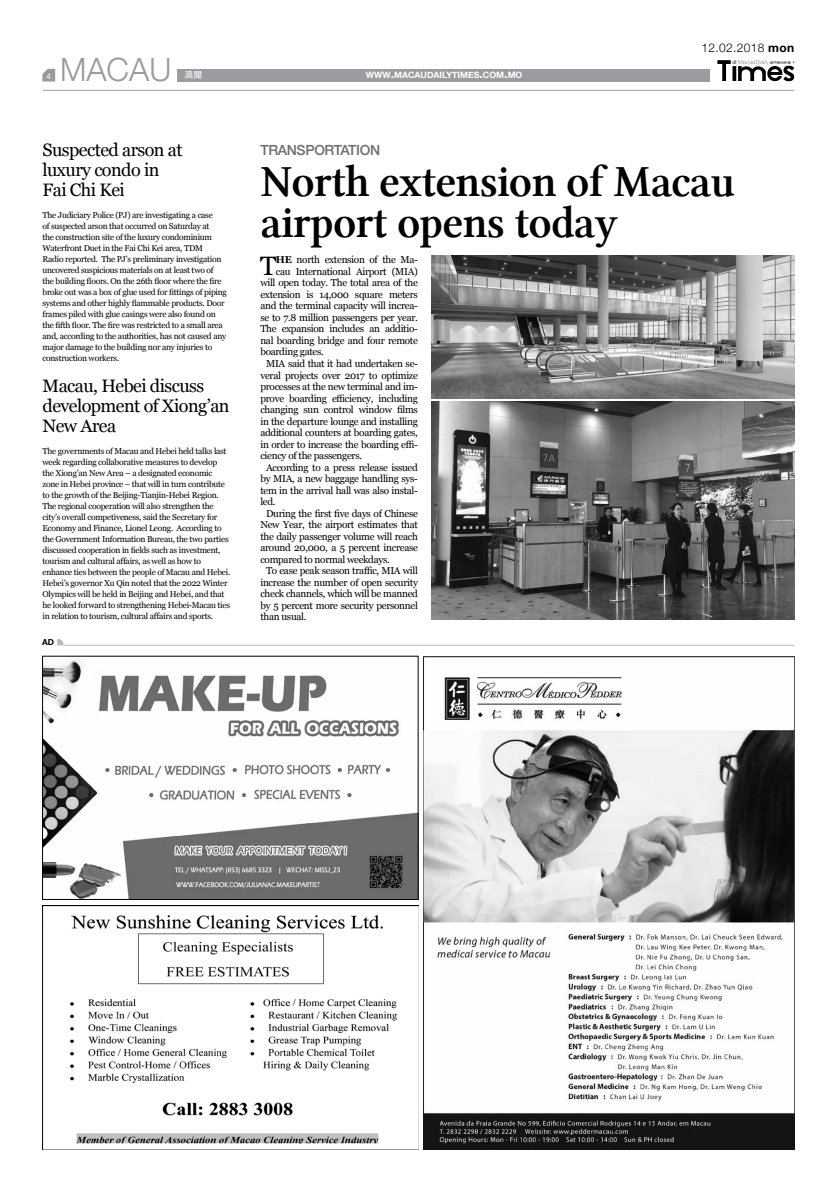
<style>
.page{position:relative;width:837px;height:1191px;background:#fff}
.page>*{position:absolute;margin:0;border:0;box-sizing:border-box;transform-origin:0 0}
.t1{font:45px/41px "Lin Libertine Z";letter-spacing:-.02em;color:#000}
.t2{font:300 32px "Helvetica Neue";color:#999b9e}
.t3{font:26.6px "Georgia";color:#000}
.t4{font:18px/20px "Georgia";letter-spacing:-.03em;color:#000}
.t5{font:500 14px "Helvetica Neue";letter-spacing:-.025em;color:#6d6e71}
.t6{font:300 12px "Helvetica Neue";letter-spacing:.025em;color:#000}
.t7{font:10px "Georgia";letter-spacing:-.03em;color:#000}
.t8{font:9px "Adobe Heiti Std";color:#fff}
.t9{font:700 8.8px "Helvetica Neue";color:#fff}
.t10{font:8.5px/11px "Georgia";letter-spacing:-.03em;color:#000}
.t11{font:700 8.4px "Helvetica Neue";color:#000}
.t12{font:8px "Helvetica Neue";color:#fff}
.s1{font-size:12.5px}
.s2{font-weight:700}
</style>
<div class="page">
<div style="left:177px;top:69px;width:532px;height:12px;background:#9a9c9f"></div>
<svg style="left:42px;top:69px;width:13px;height:13px"></svg>
<hr style="left:43px;top:90px;width:751px;height:1px;background:#999b9e">
<svg style="left:717px;top:60px;width:77px;height:21px"></svg>
<hr style="left:63px;top:645px;width:730px;height:1px;background:#b6b8ba">
<svg style="left:57px;top:639px;width:6px;height:6px"></svg>
<img style="left:44px;top:658px;width:372px;height:239px">
<img style="left:43px;top:905px;width:375px;height:244px">
<img style="left:423px;top:656px;width:371px;height:493px">
<img style="left:431px;top:256px;width:363px;height:142px">
<img style="left:431px;top:402px;width:363px;height:217px">
<p class="t12" style="left:46px;top:70px;width:6px">4</p>
<h2 class="t2" style="left:60px;top:44px;width:113px">MACAU</h2>
<p class="t8" style="left:184px;top:69px;width:19px">澳聞</p>
<p class="t9" style="left:366px;top:68px;width:158px">WWW<span class="s1">.</span>MACAUDAILYTIMES<span class="s1">.</span>COM<span class="s1">.</span>MO</p>
<h3 class="t6" style="left:701px;top:38px;width:94px">12.02.2018 <span class="s2">mon</span></h3>
<h3 class="t4" style="left:43px;top:139px;width:141px">Suspected arson at luxury condo in<br>Fai Chi Kei</h3>
<p class="t10" style="left:43px;top:209px;width:186px">The Judiciary Police (PJ) are investigating a case<br>of suspected arson that occurred on Saturday at<br>the construction site of the luxury condominium Waterfront Duet in the Fai Chi Kei area, TDM<br>Radio reported. The PJ’s preliminary investigation uncovered suspicious materials on at least two of the building floors. On the 26th floor where the fire broke out was a box of glue used for fittings of piping systems and other highly flammable products. Door frames piled with glue casings were also found on the fifth floor. The fire was restricted to a small area and, according to the authorities, has not caused any major damage to the building nor any injuries to construction workers.</p>
<h3 class="t4" style="left:43px;top:375px;width:188px">Macau, Hebei discuss development of Xiong’an<br>New Area</h3>
<p class="t10" style="left:43px;top:445px;width:189px">The governments of Macau and Hebei held talks last week regarding collaborative measures to develop the Xiong’an New Area – a designated economic zone in Hebei province – that will in turn contribute to the growth of the Beijing-Tianjin-Hebei Region.<br>The regional cooperation will also strengthen the city’s overall competiveness, said the Secretary for Economy and Finance, Lionel Leong. According to the Government Information Bureau, the two parties discussed cooperation in fields such as investment, tourism and cultural affairs, as well as how to enhance ties between the people of Macau and Hebei.<br>Hebei’s governor Xu Qin noted that the 2022 Winter Olympics will be held in Beijing and Hebei, and that he looked forward to strengthening Hebei-Macau ties in relation to tourism, cultural affairs and sports.</p>
<p class="t11" style="left:42px;top:635px;width:13px">AD</p>
<h3 class="t5" style="left:260px;top:139px;width:28px">TRANSP</h3>
<h3 class="t5" style="left:314px;top:139px;width:27px">ORTATI</h3>
<h3 class="t5" style="left:359px;top:139px;width:20px">ON</h3>
<h1 class="t1" style="left:260px;top:163px;width:476px">North extension of Macau airport opens today</h1>
<h3 class="t3" style="left:260px;top:246px;width:18px">T</h3>
<p class="t7" style="left:276px;top:253px;width:143px"><span class="s2">he</span> north extension of the Ma-</p>
<p class="t7" style="left:276px;top:264px;width:143px">cau International Airport (MIA)</p>
<p class="t7" style="left:260px;top:276px;width:159px">will open today. The total area of the</p>
<p class="t7" style="left:260px;top:287px;width:159px">extension is 14,000 square meters</p>
<p class="t7" style="left:260px;top:299px;width:159px">and the terminal capacity will increa-</p>
<p class="t7" style="left:260px;top:310px;width:159px">se to 7.8 million passengers per year.</p>
<p class="t7" style="left:260px;top:322px;width:159px">The expansion includes an additio-</p>
<p class="t7" style="left:260px;top:333px;width:159px">nal boarding bridge and four remote</p>
<p class="t7" style="left:260px;top:345px;width:65px">boarding gates.</p>
<p class="t7" style="left:266px;top:356px;width:153px">MIA said that it had undertaken se-</p>
<p class="t7" style="left:260px;top:368px;width:159px">veral projects over 2017 to optimize</p>
<p class="t7" style="left:260px;top:379px;width:159px">processes at the new terminal and im-</p>
<p class="t7" style="left:260px;top:391px;width:159px">prove boarding efficiency, including</p>
<p class="t7" style="left:260px;top:402px;width:159px">changing sun control window films</p>
<p class="t7" style="left:260px;top:414px;width:159px">in the departure lounge and installing</p>
<p class="t7" style="left:260px;top:425px;width:159px">additional counters at boarding gates,</p>
<p class="t7" style="left:260px;top:437px;width:159px">in order to increase the boarding effi-</p>
<p class="t7" style="left:260px;top:448px;width:103px">ciency of the passengers.</p>
<p class="t7" style="left:266px;top:460px;width:153px">According to a press release issued</p>
<p class="t7" style="left:260px;top:471px;width:159px">by MIA, a new baggage handling sys-</p>
<p class="t7" style="left:260px;top:483px;width:159px">tem in the arrival hall was also instal-</p>
<p class="t7" style="left:260px;top:494px;width:17px">led.</p>
<p class="t7" style="left:266px;top:506px;width:153px">During the first five days of Chinese</p>
<p class="t7" style="left:260px;top:517px;width:159px">New Year, the airport estimates that</p>
<p class="t7" style="left:260px;top:529px;width:159px">the daily passenger volume will reach</p>
<p class="t7" style="left:260px;top:540px;width:159px">around 20,000, a 5 percent increase</p>
<p class="t7" style="left:260px;top:552px;width:131px">compared to normal weekdays.</p>
<p class="t7" style="left:266px;top:563px;width:153px">To ease peak season traffic, MIA will</p>
<p class="t7" style="left:260px;top:575px;width:159px">increase the number of open security</p>
<p class="t7" style="left:260px;top:586px;width:159px">check channels, which will be manned</p>
<p class="t7" style="left:260px;top:598px;width:159px">by 5 percent more security personnel</p>
<p class="t7" style="left:260px;top:609px;width:48px">than usual.</p>
</div>
